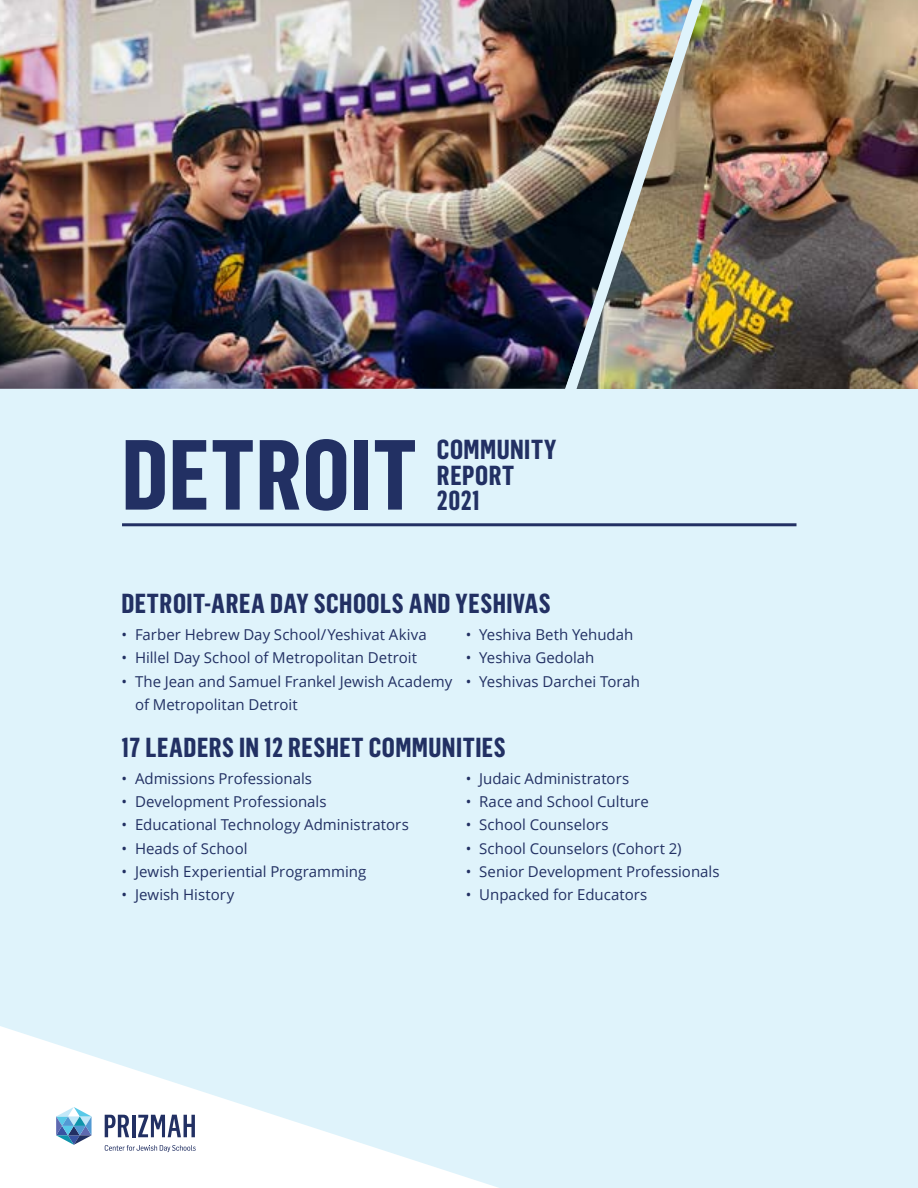
<style>
.page{position:relative;width:918px;height:1188px;background:#dff3fb}
.page>*{position:absolute;margin:0;border:0;box-sizing:border-box;transform-origin:0 0}
.t1{font:700 97.5px "Flama Condensed";letter-spacing:.005em;color:#223063}
.t2{font:700 27px/25.5px "Flama Condensed";letter-spacing:.02em;color:#223063}
.t3{font:15px/23.2px "Open Sans";color:#223063}
</style>
<div class="page">
<svg style="left:0;top:1026px;width:498px;height:162px"></svg>
<img style="left:719px;top:0;width:199px;height:389px">
<img style="left:0;top:0;width:551px;height:389px">
<img style="left:551px;top:0;width:168px;height:389px">
<svg style="left:105px;top:1115px;width:24px;height:22px"></svg>
<svg style="left:138px;top:1115px;width:57px;height:22px"></svg>
<hr style="left:132px;top:1115px;width:3px;height:22px;background:#223063">
<svg style="left:105px;top:1145px;width:91px;height:7px"></svg>
<svg style="left:56px;top:1107px;width:36px;height:38px"></svg>
<hr style="left:122px;top:523px;width:675px;height:3px;background:#223063">
<h1 class="t1" style="left:122px;top:413px;width:297px">DETROIT</h1>
<h2 class="t2" style="left:437px;top:436px;width:121px">COMMUNITY<br>REPORT<br>2021</h2>
<h2 class="t2" style="left:121px;top:590px;width:431px">DETROIT-AREA DAY SCHOOLS AND YESHIVAS</h2>
<p class="t3" style="left:122px;top:623px;width:307px">• Farber Hebrew Day School/Yeshivat Akiva</p>
<p class="t3" style="left:122px;top:646px;width:297px">• Hillel Day School of Metropolitan Detroit</p>
<p class="t3" style="left:135px;top:669px;width:319px;text-indent:-14px">• The Jean and Samuel Frankel Jewish Academy of Metropolitan Detroit</p>
<p class="t3" style="left:466px;top:623px;width:169px">• Yeshiva Beth Yehudah</p>
<p class="t3" style="left:466px;top:646px;width:130px">• Yeshiva Gedolah</p>
<p class="t3" style="left:466px;top:669px;width:176px">• Yeshivas Darchei Torah</p>
<h2 class="t2" style="left:122px;top:734px;width:386px">17 LEADERS IN 12 RESHET COMMUNITIES</h2>
<p class="t3" style="left:122px;top:766px;width:192px">• Admissions Professionals</p>
<p class="t3" style="left:122px;top:790px;width:207px">• Development Professionals</p>
<p class="t3" style="left:122px;top:813px;width:289px">• Educational Technology Administrators</p>
<p class="t3" style="left:122px;top:836px;width:128px">• Heads of School</p>
<p class="t3" style="left:122px;top:859px;width:246px">• Jewish Experiential Programming</p>
<p class="t3" style="left:122px;top:883px;width:114px">• Jewish History</p>
<p class="t3" style="left:466px;top:766px;width:165px">• Judaic Administrators</p>
<p class="t3" style="left:466px;top:790px;width:185px">• Race and School Culture</p>
<p class="t3" style="left:466px;top:813px;width:144px">• School Counselors</p>
<p class="t3" style="left:466px;top:836px;width:217px">• School Counselors (Cohort 2)</p>
<p class="t3" style="left:466px;top:859px;width:255px">• Senior Development Professionals</p>
<p class="t3" style="left:466px;top:883px;width:183px">• Unpacked for Educators</p>
</div>
